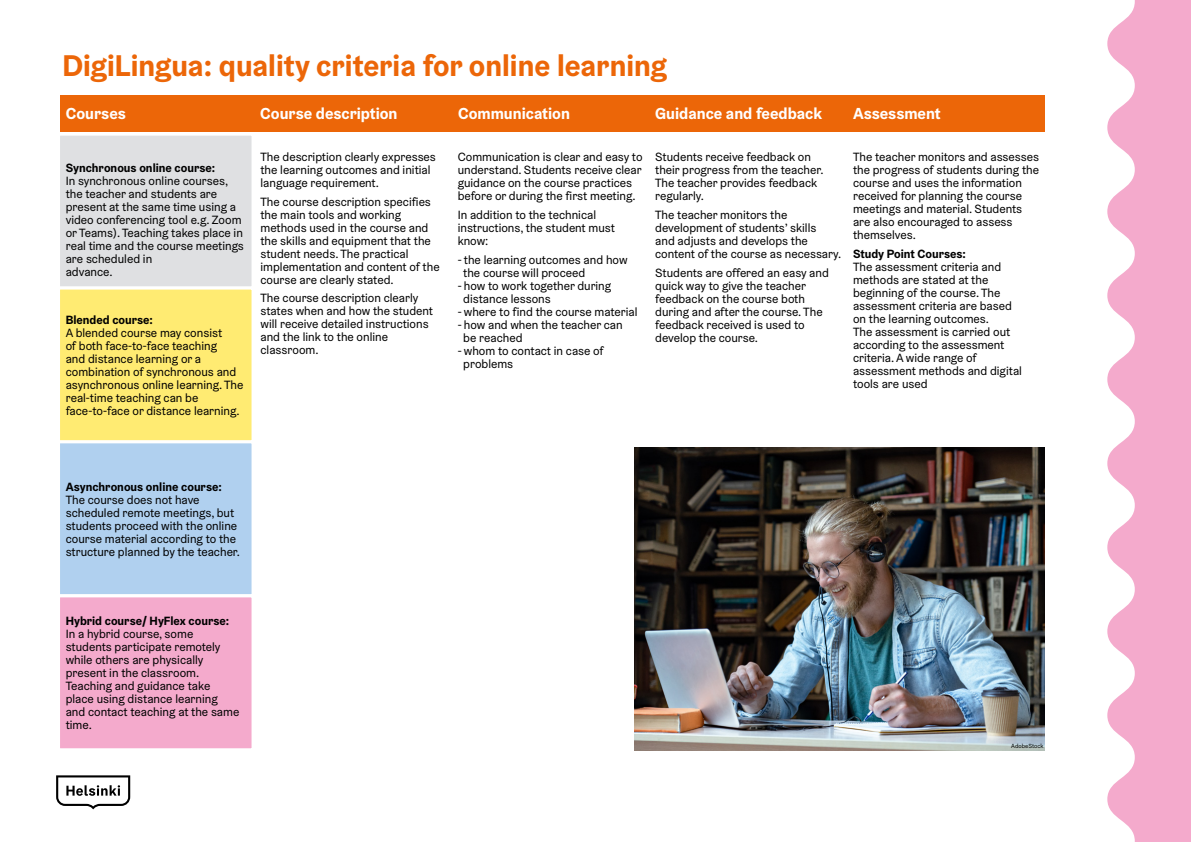
<style>
.page{position:relative;width:1191px;height:842px;background:#fff}
.page>*{position:absolute;margin:0;border:0;box-sizing:border-box;transform-origin:0 0}
.Otsikko_1{font:700 30px "Helsinki Grotesk";color:#ec6608}
.Otsikko_2{font:700 16px "Helsinki Grotesk";color:#fff}
.Leipis{font:12px/13px "Helsinki Grotesk";color:#000}
.Leipisotsikko{font:700 12px "Helsinki Grotesk";color:#000}
.t1{font:6px "Helsinki Grotesk";color:#000}
</style>
<div class="page">
<div style="left:60px;top:95px;width:984px;height:37px;background:#ec6608"></div>
<div style="left:57px;top:133px;width:197px;height:156px;background:#dfe0e2;border:3px solid #fff"></div>
<div style="left:57px;top:287px;width:197px;height:156px;background:#ffeb72;border:3px solid #fff"></div>
<div style="left:57px;top:440px;width:197px;height:157px;background:#b0d0ef;border:3px solid #fff"></div>
<div style="left:57px;top:594px;width:197px;height:157px;background:#f4aacc;border:3px solid #fff"></div>
<svg style="left:1107px;top:0;width:84px;height:842px;fill:#f4aacc"></svg>
<svg style="left:56px;top:775px;width:74px;height:34px"></svg>
<img style="left:635px;top:448px;width:409px;height:303px">
<h1 class="Otsikko_1" style="left:62px;top:47px;width:606px">DigiLingua: quality criteria for online learning</h1>
<h2 class="Otsikko_2" style="left:66px;top:103px;width:62px">Courses</h2>
<h2 class="Otsikko_2" style="left:655px;top:103px;width:168px">Guidance and feedback</h2>
<p class="Leipis" style="left:655px;top:150px;width:170px">Students receive feedback on their progress from the teacher.<br>The teacher provides feedback regularly.</p>
<p class="Leipis" style="left:655px;top:208px;width:188px">The teacher monitors the development of students’ skills<br>and adjusts and develops the content of the course as necessary.</p>
<p class="Leipis" style="left:655px;top:266px;width:175px">Students are offered an easy and quick way to give the teacher feedback on the course both during and after the course.The feedback received is used to develop the course.</p>
<h2 class="Otsikko_2" style="left:260px;top:103px;width:139px">Course description</h2>
<p class="Leipis" style="left:260px;top:150px;width:177px">The description clearly expresses the learning outcomes and initial language requirement.</p>
<p class="Leipis" style="left:260px;top:195px;width:181px">The course description specifies the main tools and working methods used in the course and the skills and equipment that the student needs.The practical implementation and content of the course are clearly stated.</p>
<p class="Leipis" style="left:260px;top:292px;width:174px">The course description clearly states when and how the student will receive detailed instructions and the link to the online classroom.</p>
<h2 class="Otsikko_2" style="left:458px;top:103px;width:113px">Communication</h2>
<p class="Leipis" style="left:458px;top:150px;width:186px">Communication is clear and easy to understand. Students receive clear guidance on the course practices before or during the first meeting.</p>
<p class="Leipis" style="left:458px;top:208px;width:159px">In addition to the technical instructions, the student must know:</p>
<p class="Leipis" style="left:463px;top:253px;width:166px;text-indent:-6px">- the learning outcomes and how the course will proceed</p>
<p class="Leipis" style="left:463px;top:279px;width:150px;text-indent:-6px">- how to work together during distance lessons</p>
<p class="Leipis" style="left:458px;top:305px;width:181px">- where to find the course material</p>
<p class="Leipis" style="left:463px;top:318px;width:161px;text-indent:-6px">- how and when the teacher can be reached</p>
<p class="Leipis" style="left:463px;top:344px;width:142px;text-indent:-6px">- whom to contact in case of problems</p>
<p class="Leipisotsikko" style="left:66px;top:160px;width:151px">Synchronous online course:</p>
<p class="Leipis" style="left:66px;top:174px;width:180px">In synchronous online courses, the teacher and students are present at the same time using a video conferencing tool .g.e Zoom or Teams .) Teaching takes place in real time and the course meetings are scheduled in<br>advance.</p>
<p class="Leipisotsikko" style="left:66px;top:312px;width:89px">Blended course:</p>
<p class="Leipis" style="left:66px;top:326px;width:179px">A blended course may consist<br>of both face-to-face teaching<br>and distance learning or a combination of synchronous and asynchronous online learning.The real-time teaching can be face-to-face or distance learning.</p>
<h2 class="Otsikko_2" style="left:853px;top:103px;width:89px">Assessment</h2>
<p class="Leipis" style="left:853px;top:150px;width:187px">The teacher monitors and assesses the progress of students during the course and uses the information received for planning the course meetings and material. Students are also encouraged to assess themselves.</p>
<p class="Leipisotsikko" style="left:853px;top:246px;width:114px">Study Point Courses:</p>
<p class="Leipis" style="left:853px;top:260px;width:170px">The assessment criteria and methods are stated at the beginning of the course.The assessment criteria are based on the learning outcomes.<br>The assessment is carried out according to the assessment criteria A. wide range of assessment methods and digital tools are used</p>
<p class="Leipisotsikko" style="left:66px;top:479px;width:158px">Asynchronous online course:</p>
<p class="Leipis" style="left:66px;top:493px;width:176px">The course does not have scheduled remote meetings, but students proceed with the online course material according to the structure planned by the teacher.</p>
<p class="Leipisotsikko" style="left:66px;top:613px;width:165px">Hybrid course/ HyFlex course:</p>
<p class="Leipis" style="left:66px;top:627px;width:175px">In a hybrid course, some students participate remotely while others are physically present in the classroom.<br>Teaching and guidance take place using distance learning and contact teaching at the same time.</p>
<p class="t1" style="left:1011px;top:742px;width:34px">AdobeStock</p>
</div>
